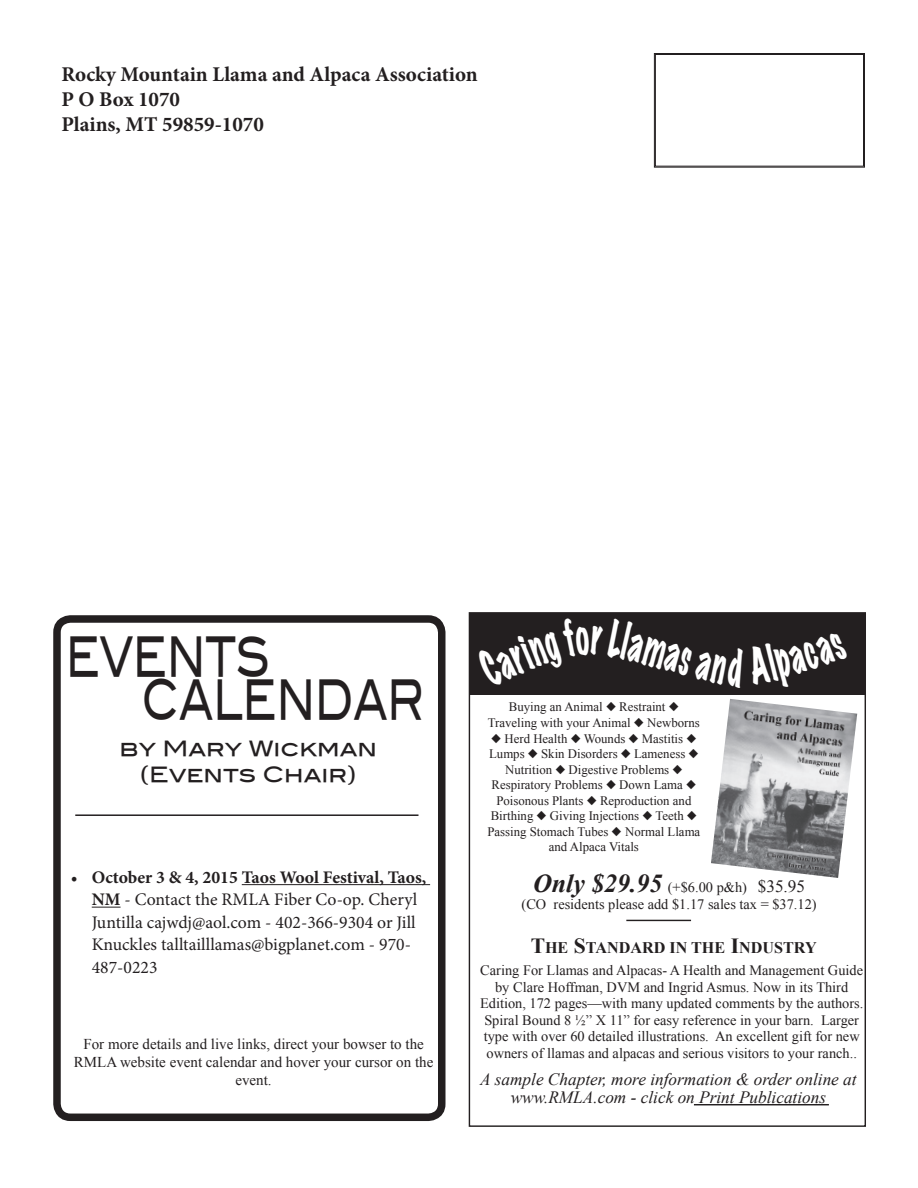
<style>
.page{position:relative;width:918px;height:1188px;background:#fff}
.page>*{position:absolute;margin:0;border:0;box-sizing:border-box;transform-origin:0 0}
.t1{font:54px "Blair Md ITCTT Medium";color:#231f20;scale:.67 1}
.t2{font:700 21px/25.2px "Minion Pro";color:#231f20}
.t3{font:21px/25.2px "Blair Md ITCTT Medium";color:#231f20;text-align:center}
.t4{font:17.7px/22.5px "Minion Pro";color:#231f20}
.t5{font:italic 17.25px/17.2px "Times New Roman";color:#231f20;text-align:center}
.t6{font:700 16.2px "Times New Roman";color:#231f20}
.t7{font:15px/18px "Times New Roman";color:#231f20;text-align:center}
.t8{font:14.4px/16.5px "Times New Roman";color:#231f20;text-align:center}
.t9{font:12.9px/15.5px "Times New Roman";color:#231f20;text-align:center}
.s1{font-weight:700}
.s2{font-weight:700;font-style:italic;font-size:25.8px}
.s3{font-size:17.25px}
.s4{font-size:21.6px}
</style>
<div class="page">
<div style="left:470px;top:613px;width:395px;height:82px;background:#231f20"></div>
<hr style="left:626px;top:920px;width:65px;height:1px;background:#231f20">
<img style="left:711px;top:699px;width:146px;height:179px">
<hr style="left:694px;top:1104px;width:135px;height:1px;background:#231f20">
<div style="left:53px;top:615px;width:393px;height:506px;border:8px solid #231f20;border-radius:14px"></div>
<svg style="left:654px;top:53px;width:211px;height:115px"></svg>
<div style="left:655px;top:54px;width:209px;height:112px;border:1px solid #231f20"></div>
<hr style="left:242px;top:884px;width:188px;height:1px;background:#231f20">
<svg style="left:92px;top:907px;width:29px;height:1px"></svg>
<hr style="left:75px;top:814px;width:344px;height:2px;background:#231f20">
<h2 class="t2" style="left:62px;top:61px;width:418px">Rocky Mountain Llama and Alpaca Association<br>P O Box 1070<br>Plains, MT 59859-1070</h2>
<h1 class="t1" style="left:66px;top:612px;width:306px">EVENTS</h1>
<h1 class="t1" style="left:142px;top:655px;width:423px">CALENDAR</h1>
<h2 class="t3" style="left:120px;top:734px;width:259px">by Mary Wickman (Events Chair)</h2>
<p class="t9" style="left:488px;top:699px;width:214px">Buying an Animal ◆ Restraint ◆<br>Traveling with your Animal ◆ Newborns</p>
<p class="t9" style="left:487px;top:730px;width:214px">◆ Herd Health ◆ Wounds ◆ Mastitis ◆<br>Lumps ◆ Skin Disorders ◆ Lameness ◆<br>Nutrition ◆ Digestive Problems ◆<br>Respiratory Problems ◆ Down Lama ◆<br>Poisonous Plants ◆ Reproduction and<br>Birthing ◆ Giving Injections ◆ Teeth ◆<br>Passing Stomach Tubes ◆ Normal Llama and Alpaca Vitals</p>
<p class="t4" style="left:92px;top:866px;width:336px;text-indent:-21px">• <span class="s1">October 3 &amp; 4, 2015 Taos Wool Festival, Taos, NM</span> - Contact the RMLA Fiber Co-op. Cheryl Juntilla cajwdj@aol.com - 402-366-9304 or Jill Knuckles talltailllamas@bigplanet.com - 970- 487-0223</p>
<p class="t7" style="left:74px;top:1035px;width:361px">For more details and live links, direct your bowser to the<br>RMLA website event calendar and hover your cursor on the event.</p>
<p class="t8" style="left:522px;top:878px;width:297px;line-height:17.2px"><span class="s2">Only $29.95</span> (+$6.00 p&amp;h) <span class="s3">$35.95 </span>(CO residents please add $1.17 sales tax = $37.12)</p>
<p class="t6" style="left:531px;top:937px;width:288px"><span class="s4">T</span>HE <span class="s4">S</span>TANDARD IN THE <span class="s4">I</span>NDUSTRY</p>
<p class="t8" style="left:480px;top:962px;width:385px">Caring For Llamas and Alpacas- A Health and Management Guide by Clare Hoffman, DVM and Ingrid Asmus. Now in its Third Edition, 172 pages—with many updated comments by the authors.<br>Spiral Bound 8 ½” X 11” for easy reference in your barn. Larger type with over 60 detailed illustrations. An excellent gift for new owners of llamas and alpacas and serious visitors to your ranch..</p>
<p class="t5" style="left:480px;top:1071px;width:378px">A sample Chapter, more information &amp; order online at www.RMLA.com - click on Print Publications</p>
</div>
